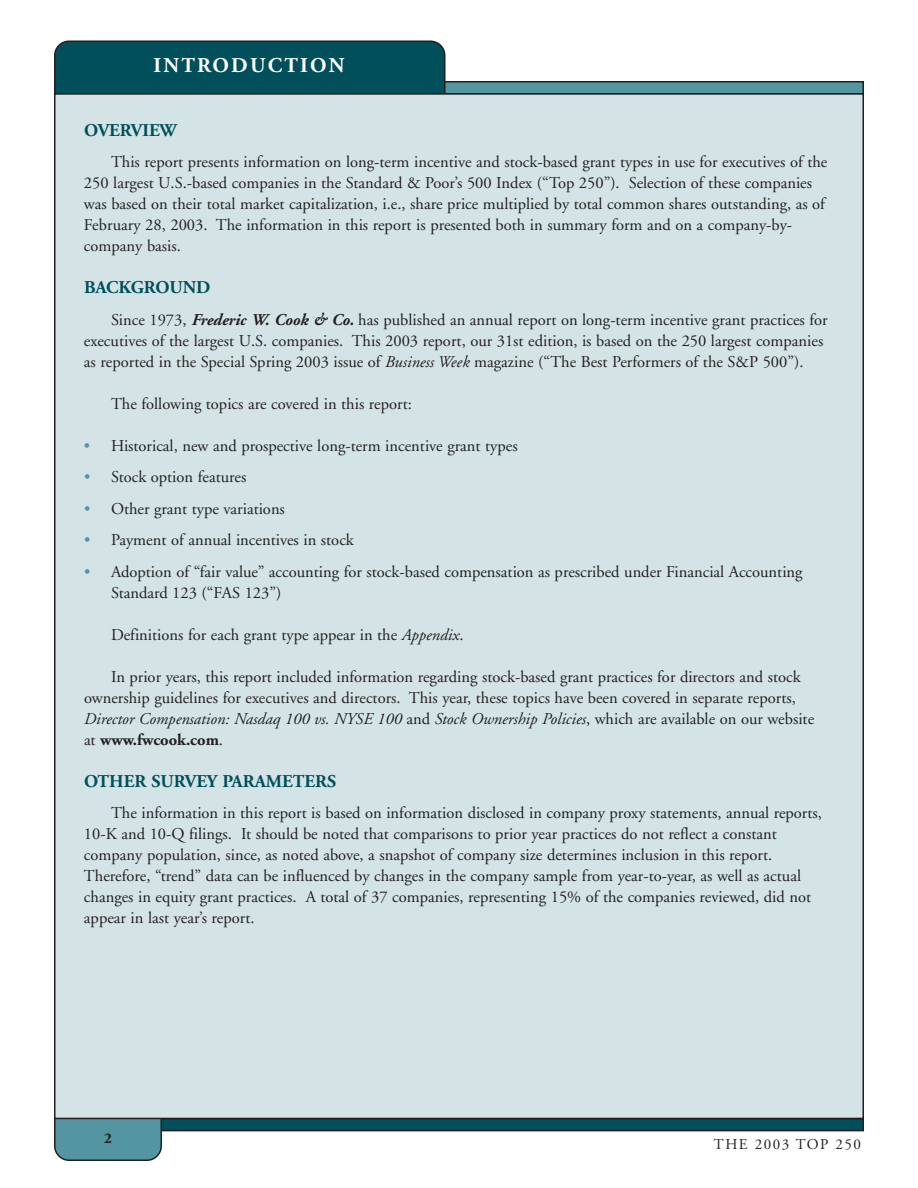
<style>
.page{position:relative;width:918px;height:1188px;background:#fff}
.page>*{position:absolute;margin:0;border:0;box-sizing:border-box;transform-origin:0 0}
.t1{font:700 21px "Adobe Garamond";letter-spacing:.105em;color:#fff}
.t2{font:700 18px "Adobe Garamond";color:#004f5a}
.t3{font:16.5px/21px "Adobe Garamond";color:#231f20}
.t4{font:15px "Adobe Garamond";letter-spacing:.1em;color:#231f20}
.t5{font:700 15px "Adobe Garamond";color:#231f20}
.s1{font-weight:700;font-style:italic}
.s2{font-style:italic}
.s3{color:#5395a0}
.s4{font-weight:700}
</style>
<div class="page">
<div style="left:55px;top:82px;width:808px;height:12px;background:#5395a0"></div>
<div style="left:54px;top:81px;width:810px;height:13px;border:2px solid #231f20"></div>
<div style="left:54px;top:40px;width:392px;height:53px;background:#004f5a"></div>
<div style="left:55px;top:1119px;width:808px;height:12px;background:#004f5a"></div>
<div style="left:54px;top:1118px;width:810px;height:13px;border:2px solid #231f20"></div>
<svg style="left:54px;top:1119px;width:108px;height:42px;background:#538f99"></svg>
<div style="left:55px;top:94px;width:808px;height:1024px;background:#d4e4e6"></div>
<p class="t1" style="left:153px;top:57px;width:193px">INTRODUCTION</p>
<p class="t2" style="left:84px;top:123px;width:94px">OVERVIEW</p>
<p class="t3" style="left:84px;top:153px;width:745px;text-indent:27px">This report presents information on long-term incentive and stock-based grant types in use for executives of the 250 largest U.S.-based companies in the Standard &amp; Poor’s 500 Index (“Top 250”). Selection of these companies was based on their total market capitalization, i.e., share price multiplied by total common shares outstanding, as of February 28, 2003. The information in this report is presented both in summary form and on a company-by&shy;company basis.</p>
<p class="t2" style="left:84px;top:280px;width:128px">BACKGROUND</p>
<p class="t3" style="left:84px;top:311px;width:745px;text-indent:27px">Since 1973, <span class="s1">Frederic W. Cook &amp; Co.</span> has published an annual report on long-term incentive grant practices for executives of the largest U.S. companies. This 2003 report, our 31st edition, is based on the 250 largest companies as reported in the Special Spring 2003 issue of <span class="s2">Business Week</span> magazine (“The Best Performers of the S&amp;P 500”).</p>
<p class="t3" style="left:111px;top:395px;width:302px">The following topics are covered in this report:</p>
<p class="t3" style="left:84px;top:437px;width:435px"><span class="s3">•</span> Historical, new and prospective long-term incentive grant types</p>
<p class="t3" style="left:84px;top:468px;width:164px"><span class="s3">•</span> Stock option features</p>
<p class="t3" style="left:84px;top:500px;width:202px"><span class="s3">•</span> Other grant type variations</p>
<p class="t3" style="left:84px;top:531px;width:271px"><span class="s3">•</span> Payment of annual incentives in stock</p>
<p class="t3" style="left:111px;top:563px;width:693px;text-indent:-27px"><span class="s3">•</span> Adoption of “fair value” accounting for stock-based compensation as prescribed under Financial Accounting<br>Standard 123 (“FAS 123”)</p>
<p class="t3" style="left:111px;top:626px;width:354px">Definitions for each grant type appear in the <span class="s2">Appendix</span>.</p>
<p class="t3" style="left:84px;top:668px;width:732px;text-indent:27px">In prior years, this report included information regarding stock-based grant practices for directors and stock ownership guidelines for executives and directors. This year, these topics have been covered in separate reports, <span class="s2">Director Compensation: Nasdaq 100 vs. NYSE 100</span> and <span class="s2">Stock Ownership Policies</span>, which are available on our website at <span class="s4">www.fwcook.com</span>.</p>
<p class="t2" style="left:84px;top:774px;width:254px">OTHER SURVEY PARAMETERS</p>
<p class="t3" style="left:84px;top:804px;width:740px;text-indent:27px">The information in this report is based on information disclosed in company proxy statements, annual reports, 10-K and 10-Q filings. It should be noted that comparisons to prior year practices do not reflect a constant company population, since, as noted above, a snapshot of company size determines inclusion in this report.<br>Therefore, “trend” data can be influenced by changes in the company sample from year-to-year, as well as actual changes in equity grant practices. A total of 37 companies, representing 15% of the companies reviewed, did not appear in last year’s report.</p>
<p class="t5" style="left:104px;top:1133px;width:9px">2</p>
<p class="t4" style="left:714px;top:1138px;width:149px">THE 2003 TOP 250</p>
</div>
